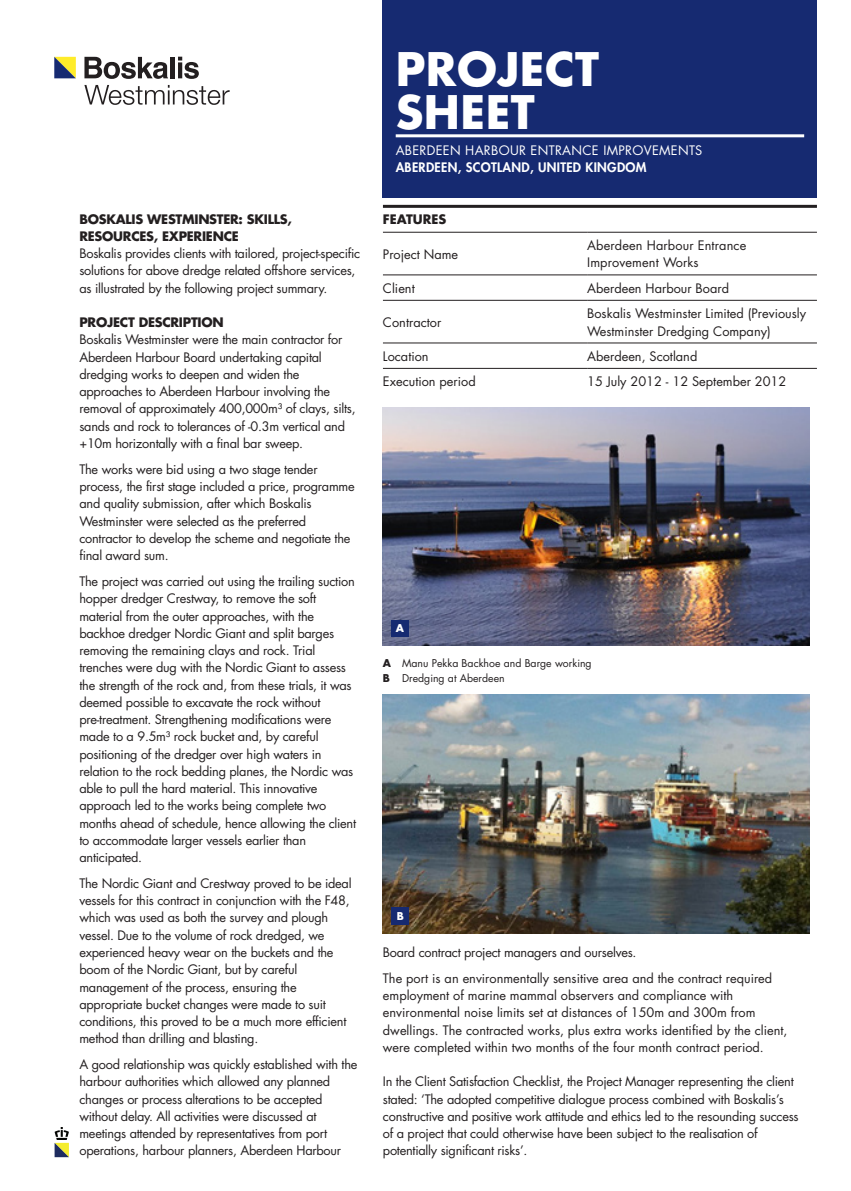
<style>
.page{position:relative;width:851px;height:1191px;background:#fff}
.page>*{position:absolute;margin:0;border:0;box-sizing:border-box;transform-origin:0 0}
._000_BOS_Heading_1{font:700 45px/43.2px "Futura Std";letter-spacing:.01em;color:#fff}
._000_BOS_Body{font:12.75px/17.2px "Futura Std";letter-spacing:-.02em;color:#231f20}
._000_BOS_Body-2{font:12.75px/17.2px "Futura Std";color:#231f20}
._000_BOS_Body_Subhea{font:700 12.75px "Futura Std";letter-spacing:-.02em;color:#231f20}
._000_BOS_Subheading{font:12.75px "Futura Std";letter-spacing:.01em;color:#231f20}
._000_BOS_Subheading-2{font:12.75px "Futura Std";letter-spacing:.025em;color:#fff}
._000_BOS_Subheading-3{font:800 12.75px "Futura Std";letter-spacing:.025em;color:#fff}
._000_BOS_Body_Subhea-2{font:700 12.75px "Futura Std";color:#231f20}
._000_BOS_Photocredit{font:10.5px "Futura Std";color:#231f20}
.t1{font:700 10.5px "Futura Std";color:#fff}
.s1{font-weight:700}
</style>
<div class="page">
<svg style="left:54px;top:57px;width:22px;height:21px"></svg>
<svg style="left:84px;top:57px;width:84px;height:22px"></svg>
<hr style="left:170px;top:57px;width:4px;height:21px;background:#231f20">
<svg style="left:178px;top:57px;width:21px;height:22px"></svg>
<svg style="left:84px;top:85px;width:145px;height:20px"></svg>
<div style="left:383px;top:0;width:433px;height:198px;background:#162a71"></div>
<img style="left:383px;top:407px;width:426px;height:238px">
<div style="left:391px;top:620px;width:17px;height:17px;background:#162a71"></div>
<hr style="left:395px;top:134px;width:409px;height:3px;background:#fff">
<hr style="left:383px;top:205px;width:433px;height:3px;background:#231f20">
<hr style="left:383px;top:275px;width:204px;height:1px;background:#231f20">
<hr style="left:383px;top:232px;width:204px;height:1px;background:#231f20">
<hr style="left:587px;top:232px;width:229px;height:1px;background:#231f20">
<hr style="left:383px;top:300px;width:204px;height:1px;background:#231f20">
<hr style="left:587px;top:300px;width:229px;height:1px;background:#231f20">
<hr style="left:383px;top:343px;width:204px;height:1px;background:#231f20">
<hr style="left:587px;top:343px;width:229px;height:1px;background:#231f20">
<hr style="left:383px;top:368px;width:204px;height:1px;background:#231f20">
<hr style="left:587px;top:368px;width:229px;height:1px;background:#231f20">
<hr style="left:587px;top:275px;width:229px;height:1px;background:#231f20">
<img style="left:383px;top:695px;width:426px;height:238px">
<div style="left:392px;top:907px;width:17px;height:17px;background:#162a71"></div>
<svg style="left:55px;top:1127px;width:14px;height:30px"></svg>
<p class="_000_BOS_Body_Subhea" style="left:79px;top:210px;width:214px">BOSKALIS WESTMINSTER: SKILLS,</p>
<p class="_000_BOS_Body_Subhea" style="left:79px;top:228px;width:161px">RESOURCES, EXPERIENCE</p>
<p class="_000_BOS_Body" style="left:79px;top:245px;width:282px">Boskalis provides clients with tailored, project-specific solutions for above dredge related offshore services, as illustrated by the following project summary.</p>
<p class="_000_BOS_Body_Subhea" style="left:79px;top:314px;width:146px">PROJECT DESCRIPTION</p>
<p class="_000_BOS_Body" style="left:79px;top:331px;width:278px">Boskalis Westminster were the main contractor for Aberdeen Harbour Board undertaking capital dredging works to deepen and widen the approaches to Aberdeen Harbour involving the removal of approximately 400,000m³ of clays, silts, sands and rock to tolerances of -0.3m vertical and +10m horizontally with a final bar sweep.</p>
<p class="_000_BOS_Body" style="left:79px;top:460px;width:277px">The works were bid using a two stage tender process, the first stage included a price, programme and quality submission, after which Boskalis Westminster were selected as the preferred contractor to develop the scheme and negotiate the final award sum.</p>
<p class="_000_BOS_Body" style="left:79px;top:573px;width:278px">The project was carried out using the trailing suction hopper dredger Crestway, to remove the soft material from the outer approaches, with the backhoe dredger Nordic Giant and split barges removing the remaining clays and rock. Trial trenches were dug with the Nordic Giant to assess the strength of the rock and, from these trials, it was deemed possible to excavate the rock without pre-treatment. Strengthening modifications were made to a 9.5m³ rock bucket and, by careful positioning of the dredger over high waters in relation to the rock bedding planes, the Nordic was able to pull the hard material. This innovative approach led to the works being complete two months ahead of schedule, hence allowing the client to accommodate larger vessels earlier than anticipated.</p>
<p class="_000_BOS_Body" style="left:79px;top:874px;width:274px">The Nordic Giant and Crestway proved to be ideal vessels for this contract in conjunction with the F48, which was used as both the survey and plough vessel. Due to the volume of rock dredged, we experienced heavy wear on the buckets and the boom of the Nordic Giant, but by careful management of the process, ensuring the appropriate bucket changes were made to suit conditions, this proved to be a much more efficient method than drilling and blasting.</p>
<p class="_000_BOS_Body" style="left:79px;top:1056px;width:279px">A good relationship was quickly established with the harbour authorities which allowed any planned changes or process alterations to be accepted without delay. All activities were discussed at meetings attended by representatives from port operations, harbour planners, Aberdeen Harbour</p>
<p class="_000_BOS_Heading_1" style="left:395px;top:46px;width:205px">PROJECT<br>SHEET</p>
<p class="_000_BOS_Subheading-2" style="left:395px;top:142px;width:308px">ABERDEEN HARBOUR ENTRANCE IMPROVEMENTS</p>
<p class="_000_BOS_Subheading-3" style="left:395px;top:159px;width:252px">ABERDEEN, SCOTLAND, UNITED KINGDOM</p>
<p class="_000_BOS_Body_Subhea-2" style="left:383px;top:210px;width:65px">FEATURES</p>
<p class="_000_BOS_Body-2" style="left:383px;top:246px;width:77px">Project Name</p>
<p class="_000_BOS_Subheading" style="left:587px;top:237px;width:161px">Aberdeen Harbour Entrance</p>
<p class="_000_BOS_Subheading" style="left:587px;top:255px;width:113px">Improvement Works</p>
<p class="_000_BOS_Body" style="left:383px;top:280px;width:33px">Client</p>
<p class="_000_BOS_Body-2" style="left:587px;top:280px;width:143px">Aberdeen Harbour Board</p>
<p class="_000_BOS_Body-2" style="left:383px;top:314px;width:60px">Contractor</p>
<p class="_000_BOS_Body-2" style="left:587px;top:305px;width:220px">Boskalis Westminster Limited (Previously<br>Westminster Dredging Company)</p>
<p class="_000_BOS_Body-2" style="left:383px;top:348px;width:47px">Location</p>
<p class="_000_BOS_Body-2" style="left:587px;top:348px;width:112px">Aberdeen, Scotland</p>
<p class="_000_BOS_Body-2" style="left:383px;top:373px;width:94px">Execution period</p>
<p class="_000_BOS_Body-2" style="left:587px;top:373px;width:201px">15 July 2012 - 12 September 2012</p>
<p class="t1" style="left:396px;top:621px;width:10px">A</p>
<p class="_000_BOS_Photocredit" style="left:383px;top:656px;width:210px"><span class="s1">A</span> Manu Pekka Backhoe and Barge working</p>
<p class="_000_BOS_Photocredit" style="left:383px;top:671px;width:123px"><span class="s1">B</span> Dredging at Aberdeen</p>
<p class="t1" style="left:397px;top:908px;width:9px">B</p>
<p class="_000_BOS_Body" style="left:383px;top:943px;width:255px">Board contract project managers and ourselves.</p>
<p class="_000_BOS_Body-2" style="left:383px;top:969px;width:406px">The port is an environmentally sensitive area and the contract required employment of marine mammal observers and compliance with environmental noise limits set at distances of 150m and 300m from dwellings. The contracted works, plus extra works identified by the client, were completed within two months of the four month contract period.</p>
<p class="_000_BOS_Body" style="left:383px;top:1073px;width:417px">In the Client Satisfaction Checklist, the Project Manager representing the client stated: ‘The adopted competitive dialogue process combined with Boskalis’s constructive and positive work attitude and ethics led to the resounding success of a project that could otherwise have been subject to the realisation of potentially significant risks’.</p>
</div>
